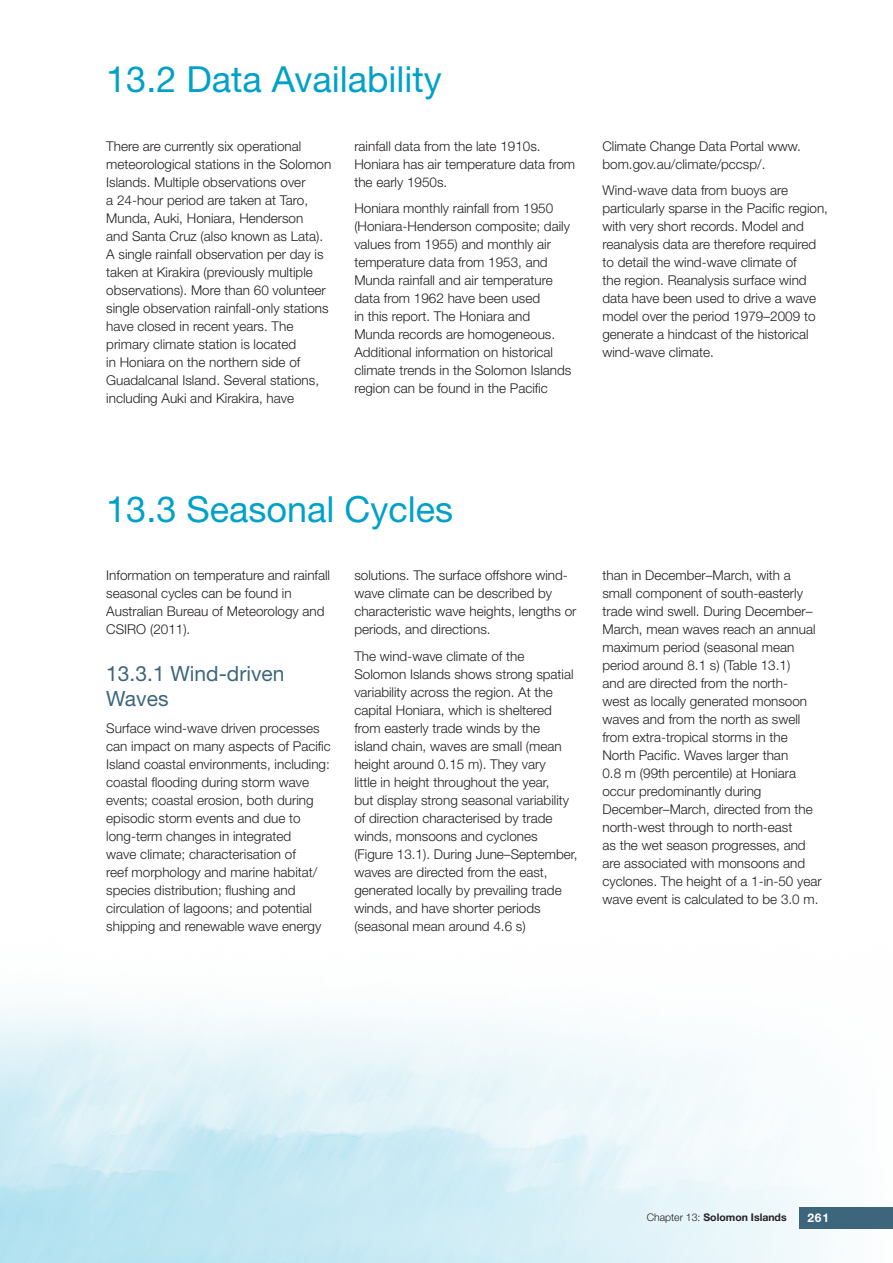
<style>
.page{position:relative;width:893px;height:1263px;background:#fff}
.page>*{position:absolute;margin:0;border:0;box-sizing:border-box;transform-origin:0 0}
.page_title{font:36px "Helvetica Neue";color:#00a1c8}
.heading_1{font:21px/25.2px "Helvetica Neue";color:#3d667c}
.body{font:300 13.5px/18px "Helvetica Neue";color:#231f20}
.t1{font:700 12px "Helvetica Neue";color:#fff}
.t2{font:700 10.5px "Helvetica Neue";color:#231f20}
.s1{font-weight:300}
</style>
<div class="page">
<img style="left:0;top:1005px;width:893px;height:258px">
<div style="left:799px;top:1208px;width:94px;height:21px;background:#3d667c"></div>
<h1 class="page_title" style="left:106px;top:58px;width:337px">13.2 Data Availability</h1>
<p class="body" style="left:106px;top:137px;width:227px">There are currently six operational meteorological stations in the Solomon Islands. Multiple observations over<br>a 24-hour period are taken at Taro, Munda, Auki, Honiara, Henderson<br>and Santa Cruz (also known as Lata).<br>A single rainfall observation per day is taken at Kirakira (previously multiple observations). More than 60 volunteer single observation rainfall‑only stations have closed in recent years. The primary climate station is located<br>in Honiara on the northern side of Guadalcanal Island. Several stations, including Auki and Kirakira, have</p>
<p class="body" style="left:354px;top:137px;width:222px">rainfall data from the late 1910s.<br>Honiara has air temperature data from the early 1950s.</p>
<p class="body" style="left:354px;top:199px;width:219px">Honiara monthly rainfall from 1950 (Honiara-Henderson composite; daily values from 1955) and monthly air temperature data from 1953, and Munda rainfall and air temperature data from 1962 have been used<br>in this report. The Honiara and Munda records are homogeneous.<br>Additional information on historical climate trends in the Solomon Islands region can be found in the Pacific</p>
<p class="body" style="left:602px;top:137px;width:200px">Climate Change Data Portal www. bom.gov.au/climate/pccsp/.</p>
<p class="body" style="left:602px;top:181px;width:227px">Wind-wave data from buoys are particularly sparse in the Pacific region, with very short records. Model and reanalysis data are therefore required to detail the wind-wave climate of<br>the region. Reanalysis surface wind data have been used to drive a wave model over the period 1979–2009 to generate a hindcast of the historical wind-wave climate.</p>
<h1 class="page_title" style="left:106px;top:487px;width:348px">13.3 Seasonal Cycles</h1>
<p class="body" style="left:106px;top:566px;width:225px">Information on temperature and rainfall seasonal cycles can be found in<br>Australian Bureau of Meteorology and<br>CSIRO (2011).</p>
<h2 class="heading_1" style="left:106px;top:660px;width:180px">13.3.1 Wind-driven<br>Waves</h2>
<p class="body" style="left:106px;top:718px;width:226px">Surface wind-wave driven processes can impact on many aspects of Pacific Island coastal environments, including: coastal flooding during storm wave events; coastal erosion, both during episodic storm events and due to long-term changes in integrated<br>wave climate; characterisation of<br>reef morphology and marine habitat/ species distribution; flushing and circulation of lagoons; and potential shipping and renewable wave energy</p>
<p class="body" style="left:354px;top:566px;width:224px">solutions. The surface offshore wind&shy;wave climate can be described by characteristic wave heights, lengths or periods, and directions.</p>
<p class="body" style="left:354px;top:647px;width:225px">The wind-wave climate of the Solomon Islands shows strong spatial variability across the region. At the capital Honiara, which is sheltered from easterly trade winds by the<br>island chain, waves are small (mean height around 0.15 m). They vary<br>little in height throughout the year,<br>but display strong seasonal variability of direction characterised by trade winds, monsoons and cyclones (Figure 13.1). During June–September, waves are directed from the east, generated locally by prevailing trade winds, and have shorter periods (seasonal mean around 4.6 s)</p>
<p class="body" style="left:602px;top:566px;width:221px">than in December–March, with a small component of south-easterly trade wind swell. During December– March, mean waves reach an annual maximum period (seasonal mean period around 8.1 s) (Table 13.1)<br>and are directed from the north-<br>west as locally generated monsoon waves and from the north as swell from extra-tropical storms in the North Pacific. Waves larger than<br>0.8 m (99th percentile) at Honiara occur predominantly during December–March, directed from the north-west through to north-east<br>as the wet season progresses, and are associated with monsoons and cyclones. The height of a 1-in-50 year wave event is calculated to be 3.0 m.</p>
<p class="t2" style="left:647px;top:1211px;width:141px"><span class="s1">Chapter 13:</span> Solomon Islands</p>
<p class="t1" style="left:807px;top:1210px;width:23px">261</p>
</div>
